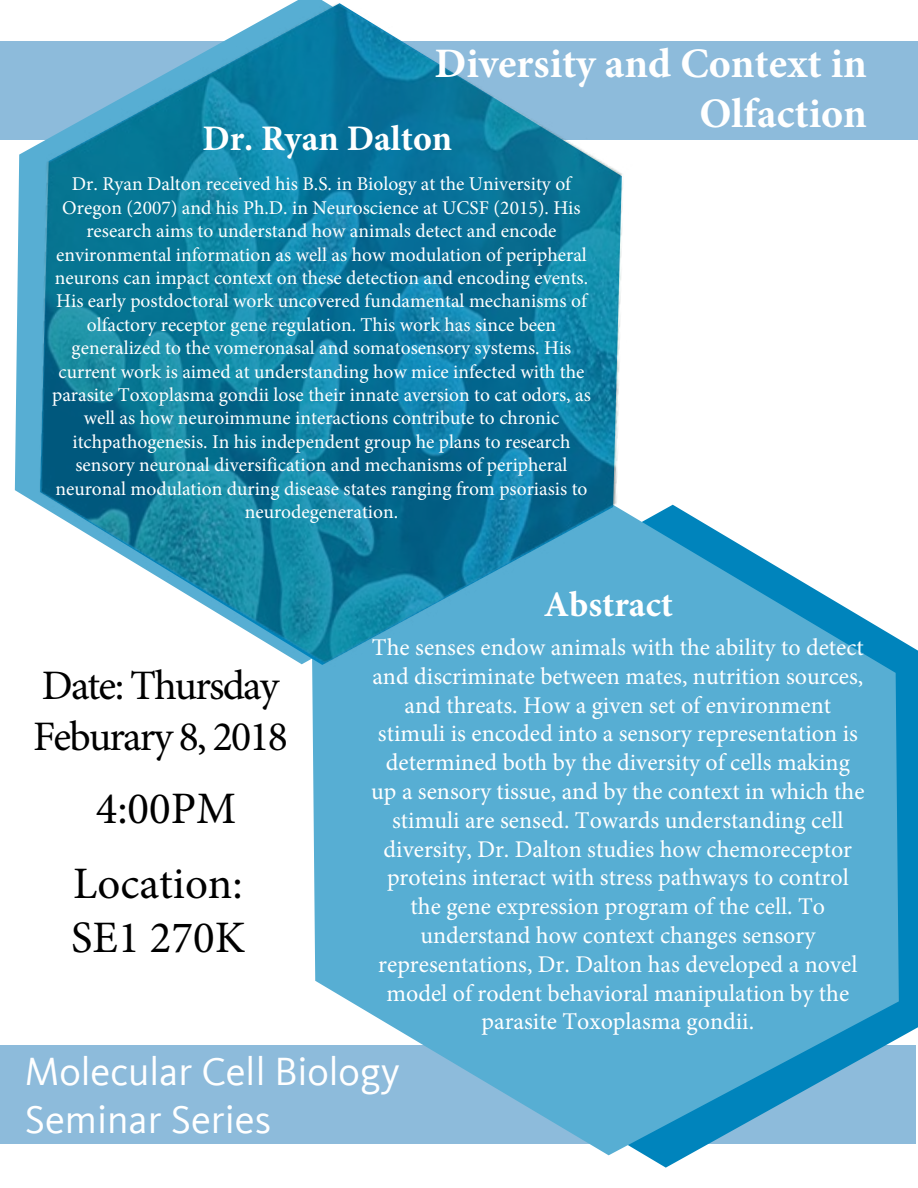
<style>
.page{position:relative;width:918px;height:1188px;background:#fff}
.page>*{position:absolute;margin:0;border:0;box-sizing:border-box;transform-origin:0 0}
.t1{font:45px/75.9px "Minion Pro";color:#000;text-align:center}
.t2{font:700 42px/50.4px "Minion Pro";color:#fff;text-align:right}
.t3{font:42px/50.4px "Minion Pro";letter-spacing:-.045em;color:#000}
.t4{font:40.5px/48.6px "Kievit Offc Pro";color:#fff}
.t5{font:700 36px "Minion Pro";color:#fff}
.t6{font:24px/28.8px "Minion Pro";color:#fff;text-align:center}
.t7{font:19.5px/23.4px "Minion Pro";color:#fff;text-align:center}
</style>
<div class="page">
<div style="left:0;top:1045px;width:915px;height:99px;background:#8dbbdb"></div>
<div style="left:0;top:41px;width:918px;height:98px;background:#8dbbdb"></div>
<svg style="left:608px;top:639px;width:310px;height:529px;fill:#0084bc"></svg>
<svg style="left:312px;top:577px;width:587px;height:578px;fill:#57aed3"></svg>
<img style="left:0;top:0;width:795px;height:736px">
<h2 class="t2" style="left:434px;top:38px;width:434px">Diversity and Context in<br>Olfaction</h2>
<h3 class="t5" style="left:202px;top:113px;width:251px">Dr. Ryan Dalton</h3>
<p class="t7" style="left:52px;top:173px;width:540px">Dr. Ryan Dalton received his B.S. in Biology at the University of Oregon (2007) and his Ph.D. in Neuroscience at UCSF (2015). His research aims to understand how animals detect and encode environmental information as well as how modulation of peripheral neurons can impact context on these detection and encoding events.<br>His early postdoctoral work uncovered fundamental mechanisms of olfactory receptor gene regulation. This work has since been generalized to the vomeronasal and somatosensory systems. His current work is aimed at understanding how mice infected with the parasite Toxoplasma gondii lose their innate aversion to cat odors, as well as how neuroimmune interactions contribute to chronic itchpathogenesis. In his independent group he plans to research sensory neuronal diversification and mechanisms of peripheral neuronal modulation during disease states ranging from psoriasis to neurodegeneration.</p>
<h2 class="t3" style="left:33px;top:661px;width:257px">Date: Thursday<br>Feburary 8, 2018</h2>
<h1 class="t1" style="left:73px;top:770px;width:171px">4:00PM<br>Location:</h1>
<h1 class="t1" style="left:71px;top:900px;width:175px">SE1 270K</h1>
<h3 class="t5" style="left:544px;top:579px;width:131px">Abstract</h3>
<p class="t6" style="left:371px;top:633px;width:495px">The senses endow animals with the ability to detect and discriminate between mates, nutrition sources, and threats. How a given set of environment stimuli is encoded into a sensory representation is determined both by the diversity of cells making up a sensory tissue, and by the context in which the stimuli are sensed. Towards understanding cell diversity, Dr. Dalton studies how chemoreceptor proteins interact with stress pathways to control the gene expression program of the cell. To understand how context changes sensory representations, Dr. Dalton has developed a novel model of rodent behavioral manipulation by the parasite Toxoplasma gondii.</p>
<h3 class="t4" style="left:25px;top:1047px;width:377px">Molecular Cell Biology<br>Seminar Series</h3>
</div>
